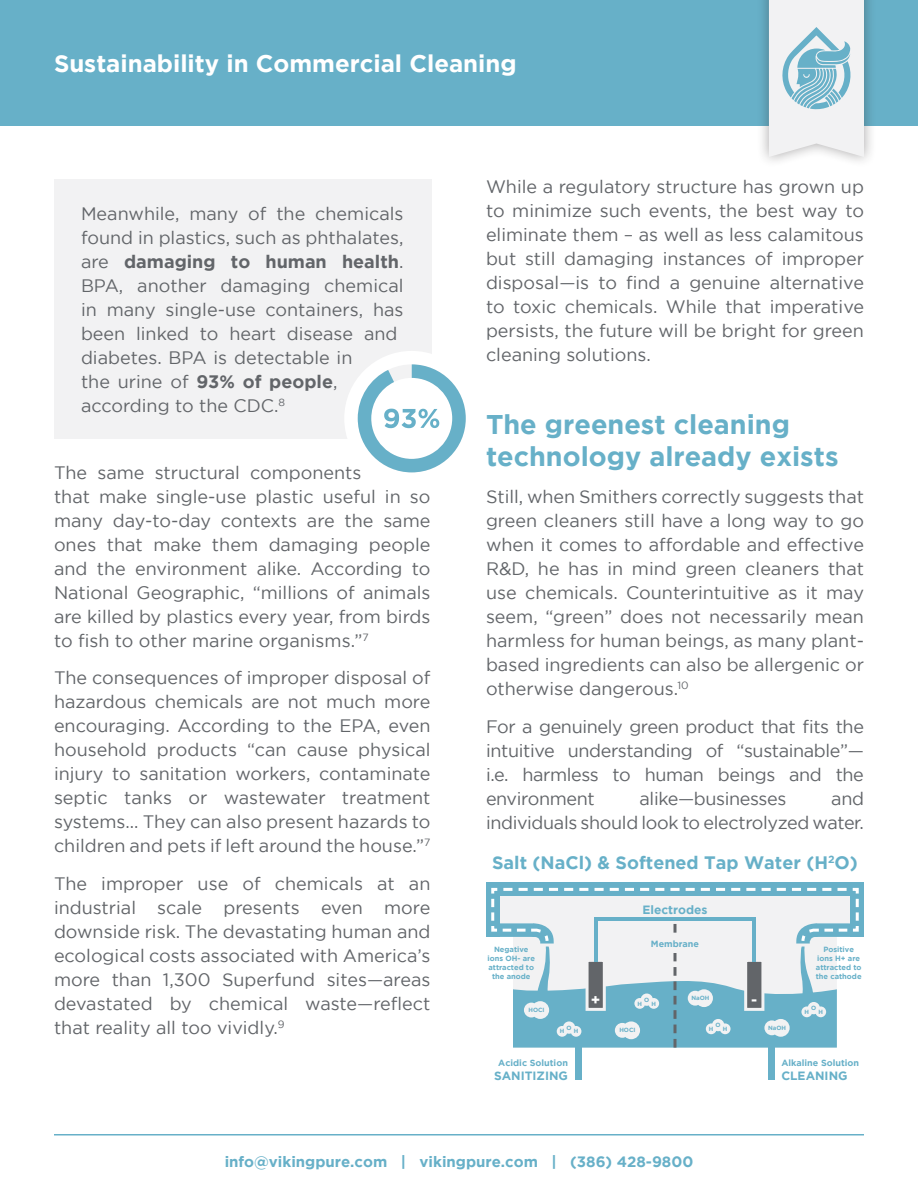
<style>
.page{position:relative;width:918px;height:1188px;background:#fff}
.page>*{position:absolute;margin:0;border:0;box-sizing:border-box;transform-origin:0 0}
.t1{font:700 27px/32.4px "Gotham";color:#67b0c8}
.t2{font:700 24px "Gotham";color:#fff}
.t3{font:18px/24px "Gotham";color:#626569;text-align:justify}
.t4{font:18px/24px "Gotham";letter-spacing:-.02em;color:#626569;text-align:right}
.t5{font:700 18px "Gotham";color:#67b0c8}
.t6{font:700 15px "Gotham";color:#67b0c8}
.t7{font:700 15px "Gotham";color:#fff}
.t8{font:700 12px "Gotham";color:#67b0c8}
.t9{font:700 9px "Gotham";color:#67b0c8}
.t10{font:700 7.5px/9px "Gotham";color:#67b0c8;text-align:center}
.t11{font:700 6px "Gotham";color:#67b0c8}
.s1{font-weight:700}
</style>
<div class="page">
<hr style="left:54px;top:1134px;width:810px;height:2px;background:#67b0c8">
<div style="left:0;top:0;width:918px;height:126px;background:#67b0c8"></div>
<div style="left:757px;top:0;width:120px;height:168px;background:#231f20;opacity:.4"></div>
<svg style="left:769px;top:0;width:95px;height:157px"></svg>
<div style="left:54px;top:180px;width:378px;height:259px;background:#f2f2f3"></div>
<div style="left:344px;top:351px;width:135px;height:135px;background:#fff;border-radius:50%"></div>
<svg style="left:358px;top:364px;width:108px;height:108px"></svg>
<div style="left:486px;top:883px;width:378px;height:13px;background:#67b0c8"></div>
<div style="left:575px;top:1026px;width:6px;height:54px;background:#67b0c8"></div>
<div style="left:768px;top:1026px;width:7px;height:54px;background:#67b0c8"></div>
<svg style="left:486px;top:887px;width:378px;height:161px"></svg>
<div style="left:632px;top:933px;width:86px;height:20px;background:#f2f2f3"></div>
<div style="left:524px;top:1003px;width:15px;height:14px;background:#f2f2f3;border-radius:50%"></div>
<div style="left:531px;top:1001px;width:18px;height:18px;background:#f2f2f3;border-radius:50%"></div>
<div style="left:688px;top:991px;width:15px;height:15px;background:#f2f2f3;border-radius:50%"></div>
<div style="left:695px;top:989px;width:18px;height:18px;background:#f2f2f3;border-radius:50%"></div>
<div style="left:764px;top:1020px;width:15px;height:15px;background:#f2f2f3;border-radius:50%"></div>
<div style="left:772px;top:1019px;width:18px;height:18px;background:#f2f2f3;border-radius:50%"></div>
<div style="left:615px;top:1023px;width:15px;height:15px;background:#f2f2f3;border-radius:50%"></div>
<div style="left:622px;top:1021px;width:18px;height:18px;background:#f2f2f3;border-radius:50%"></div>
<div style="left:557px;top:1026px;width:11px;height:11px;background:#f2f2f3;border-radius:50%"></div>
<div style="left:571px;top:1026px;width:10px;height:11px;background:#f2f2f3;border-radius:50%"></div>
<div style="left:563px;top:1021px;width:12px;height:13px;background:#f2f2f3;border-radius:50%"></div>
<div style="left:634px;top:998px;width:11px;height:11px;background:#f2f2f3;border-radius:50%"></div>
<div style="left:648px;top:998px;width:11px;height:11px;background:#f2f2f3;border-radius:50%"></div>
<div style="left:641px;top:994px;width:12px;height:12px;background:#f2f2f3;border-radius:50%"></div>
<div style="left:706px;top:1023px;width:11px;height:11px;background:#f2f2f3;border-radius:50%"></div>
<div style="left:720px;top:1023px;width:11px;height:11px;background:#f2f2f3;border-radius:50%"></div>
<div style="left:712px;top:1019px;width:12px;height:12px;background:#f2f2f3;border-radius:50%"></div>
<div style="left:801px;top:1006px;width:11px;height:11px;background:#f2f2f3;border-radius:50%"></div>
<div style="left:815px;top:1006px;width:11px;height:11px;background:#f2f2f3;border-radius:50%"></div>
<div style="left:808px;top:1002px;width:12px;height:12px;background:#f2f2f3;border-radius:50%"></div>
<h2 class="t2" style="left:54px;top:49px;width:464px">Sustainability in Commercial Cleaning</h2>
<p class="t3" style="left:81px;top:201px;width:324px;text-align:left">Meanwhile, many of the chemicals found in plastics, such as phthalates, are <span class="s1">damaging to human health</span>.<br>BPA, another damaging chemical in many single-use containers, has been linked to heart disease and diabetes. BPA is detectable in<br>the urine of <span class="s1">93% of people</span>, according to the CDC.<sup>8</sup></p>
<p class="t3" style="left:54px;top:460px;width:378px;text-align:left">The same structural components<br>that make single-use plastic useful in so many day-to-day contexts are the same ones that make them damaging people and the environment alike. According to National Geographic, “millions of animals are killed by plastics every year, from birds to fish to other marine organisms.”<sup>7</sup></p>
<p class="t3" style="left:54px;top:666px;width:378px">The consequences of improper disposal of hazardous chemicals are not much more encouraging. According to the EPA, even household products “can cause physical injury to sanitation workers, contaminate septic tanks or wastewater treatment systems… They can also present hazards to children and pets if left around the house.”<sup>7</sup></p>
<p class="t3" style="left:54px;top:871px;width:378px">The improper use of chemicals at an industrial scale presents even more downside risk. The devastating human and ecological costs associated with America’s more than 1,300 Superfund sites—areas devastated by chemical waste—reflect that reality all too vividly.<sup>9</sup></p>
<p class="t3" style="left:486px;top:174px;width:380px">While a regulatory structure has grown up to minimize such events, the best way to eliminate them – as well as less calamitous but still damaging instances of improper disposal—is to find a genuine alternative to toxic chemicals. While that imperative persists, the future will be bright for green cleaning solutions.</p>
<h1 class="t1" style="left:486px;top:407px;width:354px">The greenest cleaning technology already exists</h1>
<p class="t3" style="left:486px;top:485px;width:380px">Still, when Smithers correctly suggests that green cleaners still have a long way to go when it comes to affordable and effective R&amp;D, he has in mind green cleaners that use chemicals. Counterintuitive as it may seem, “green” does not necessarily mean harmless for human beings, as many plant&shy;based ingredients can also be allergenic or otherwise dangerous.<sup>10</sup></p>
<p class="t3" style="left:486px;top:714px;width:380px">For a genuinely green product that fits the intuitive understanding of “sustainable”— i.e. harmless to human beings and the environment</p>
<p class="t4" style="left:486px;top:786px;width:380px">and<br>individuals should look to electrolyzed water.</p>
<p class="t4" style="left:640px;top:786px;width:148px">alike—businesses</p>
<p class="t5" style="left:492px;top:852px;width:367px">Salt (NaCl) &amp; Softened Tap Water (H<sup>2</sup>O)</p>
<p class="t8" style="left:642px;top:903px;width:67px">Electrodes</p>
<p class="t9" style="left:651px;top:938px;width:50px">Membrane</p>
<p class="t10" style="left:488px;top:945px;width:49px">Negative ions OH- are attracted to the anode</p>
<p class="t10" style="left:816px;top:945px;width:47px">Positive ions H+ are attracted to the cathode</p>
<p class="t11" style="left:528px;top:1007px;width:18px">HOCI</p>
<p class="t7" style="left:591px;top:991px;width:11px">+</p>
<p class="t7" style="left:751px;top:991px;width:8px">-</p>
<p class="t11" style="left:691px;top:995px;width:19px">NaOH</p>
<p class="t11" style="left:644px;top:996px;width:7px">O</p>
<p class="t11" style="left:638px;top:1000px;width:6px">H</p>
<p class="t11" style="left:651px;top:1000px;width:6px">H</p>
<p class="t11" style="left:811px;top:1005px;width:7px">O</p>
<p class="t11" style="left:805px;top:1008px;width:6px">H</p>
<p class="t11" style="left:818px;top:1008px;width:6px">H</p>
<p class="t11" style="left:567px;top:1024px;width:7px">O</p>
<p class="t11" style="left:560px;top:1028px;width:6px">H</p>
<p class="t11" style="left:574px;top:1028px;width:6px">H</p>
<p class="t11" style="left:619px;top:1027px;width:18px">HOCI</p>
<p class="t11" style="left:716px;top:1022px;width:7px">O</p>
<p class="t11" style="left:709px;top:1025px;width:6px">H</p>
<p class="t11" style="left:723px;top:1025px;width:6px">H</p>
<p class="t11" style="left:768px;top:1024px;width:19px">NaOH</p>
<p class="t9" style="left:498px;top:1057px;width:71px">Acidic Solution</p>
<p class="t8" style="left:494px;top:1069px;width:75px">SANITIZING</p>
<p class="t9" style="left:781px;top:1057px;width:79px">Alkaline Solution</p>
<p class="t8" style="left:781px;top:1069px;width:68px">CLEANING</p>
<p class="t6" style="left:225px;top:1153px;width:470px">info@vikingpure.com | vikingpure.com | (386) 428-9800</p>
</div>
